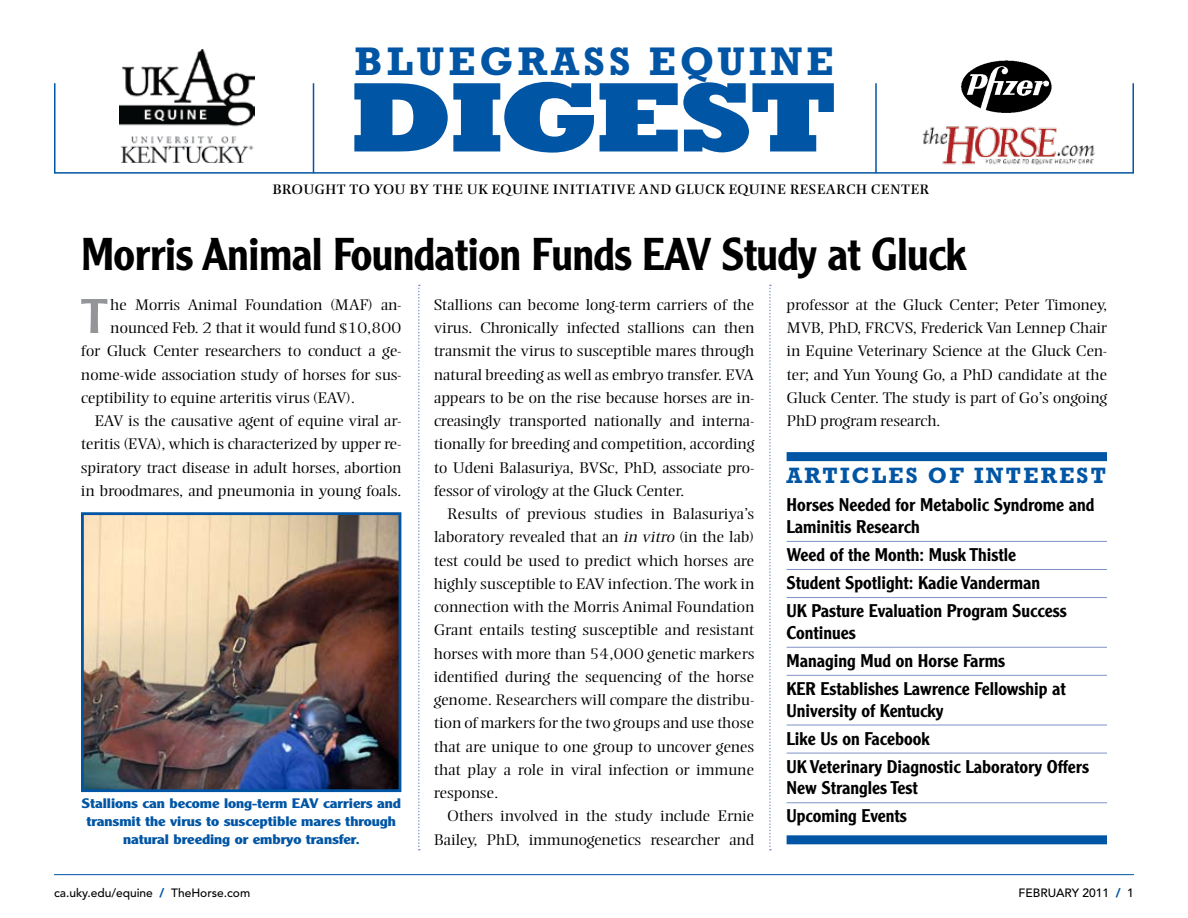
<style>
.page{position:relative;width:1188px;height:918px;background:#fff}
.page>*{position:absolute;margin:0;border:0;box-sizing:border-box;transform-origin:0 0}
.t1{font:800 100.5px "Rockwell Std";letter-spacing:-.05em;color:#0055a4;scale:1.2 1}
.t2{font:47.55px "Clearface Gothic LT Std";color:#939598;scale:1.2 1}
.t3{font:500 45px "Clearface Gothic LT Std";letter-spacing:-.015em;color:#000}
.t4{font:700 40.5px "Rockwell Std";letter-spacing:.1em;color:#0055a4}
.t5{font:700 22.5px "Rockwell Std";letter-spacing:.1em;color:#0055a4}
.t6{font:500 18px/28px "Clearface Gothic LT Std";color:#000}
.t7{font:300 15px/23.2px "Ellington MT Std";letter-spacing:-.005em;color:#000;text-align:justify;scale:1.2 1}
.t8{font:700 13.5px/18px "Clearface Gothic LT Std";letter-spacing:-.005em;color:#0055a4;text-align:center;scale:1.2 1}
.t9{font:13.5px "Ellington MT Std";letter-spacing:.02em;color:#000;scale:1.2 1}
.t10{font:500 12px "Avenir LT Std";color:#000}
.s1{font-style:italic}
.s2{font-weight:900;color:#0055a4}
</style>
<div class="page">
<hr style="left:54px;top:874px;width:1080px;height:1px;background:#0055a4">
<hr style="left:54px;top:172px;width:1080px;height:2px;background:#0055a4">
<hr style="left:54px;top:83px;width:2px;height:90px;background:#0055a4">
<hr style="left:313px;top:83px;width:1px;height:90px;background:#0055a4">
<hr style="left:875px;top:83px;width:2px;height:90px;background:#0055a4">
<hr style="left:1132px;top:83px;width:2px;height:90px;background:#0055a4">
<img style="left:922px;top:126px;width:173px;height:39px">
<img style="left:961px;top:60px;width:91px;height:53px">
<img style="left:119px;top:49px;width:136px;height:114px">
<svg style="left:418px;top:285px;width:2px;height:565px"></svg>
<svg style="left:769px;top:285px;width:2px;height:565px"></svg>
<div style="left:787px;top:452px;width:320px;height:9px;background:#0055a4"></div>
<hr style="left:787px;top:541px;width:320px;height:1px;background:#8093c8">
<hr style="left:787px;top:569px;width:320px;height:1px;background:#8093c8">
<hr style="left:787px;top:597px;width:320px;height:1px;background:#8093c8">
<hr style="left:787px;top:647px;width:320px;height:1px;background:#8093c8">
<hr style="left:787px;top:675px;width:320px;height:1px;background:#8093c8">
<hr style="left:787px;top:725px;width:320px;height:1px;background:#8093c8">
<hr style="left:787px;top:753px;width:320px;height:1px;background:#8093c8">
<hr style="left:787px;top:802px;width:320px;height:1px;background:#8093c8">
<div style="left:787px;top:835px;width:320px;height:9px;background:#0055a4"></div>
<img style="left:85px;top:516px;width:312px;height:272px">
<div style="left:81px;top:512px;width:320px;height:280px;border:3px solid #0055a4"></div>
<h3 class="t4" style="left:354px;top:37px;width:481px">BLUEGRASS EQUINE</h3>
<h1 class="t1" style="left:350px;top:55px;width:409px">DIGEST</h1>
<p class="t9" style="left:273px;top:181px;width:549px">BROUGHT TO YOU BY THE UK EQUINE INITIATIVE AND GLUCK EQUINE RESEARCH CENTER</p>
<h3 class="t3" style="left:81px;top:226px;width:887px">Morris Animal Foundation Funds EAV Study at Gluck</h3>
<h2 class="t2" style="left:81px;top:286px;width:24px">T</h2>
<p class="t7" style="left:110px;top:293px;width:244px">he Morris Animal Foundation (MAF) an-</p>
<p class="t7" style="left:110px;top:316px;width:244px">nounced Feb. 2 that it would fund $10,800</p>
<p class="t7" style="left:81px;top:340px;width:269px">for Gluck Center researchers to conduct a ge-</p>
<p class="t7" style="left:81px;top:363px;width:269px">nome-wide association study of horses for sus-</p>
<p class="t7" style="left:81px;top:386px;width:230px">ceptibility to equine arteritis virus (EAV).</p>
<p class="t7" style="left:94px;top:409px;width:257px">EAV is the causative agent of equine viral ar-</p>
<p class="t7" style="left:81px;top:433px;width:268px">teritis (EVA), which is characterized by upper re-</p>
<p class="t7" style="left:81px;top:456px;width:268px">spiratory tract disease in adult horses, abortion</p>
<p class="t7" style="left:81px;top:479px;width:268px">in broodmares, and pneumonia in young foals.</p>
<p class="t8" style="left:81px;top:794px;width:268px">Stallions can become long-term EAV carriers and transmit the virus to susceptible mares through natural breeding or embryo transfer.</p>
<p class="t7" style="left:434px;top:293px;width:269px">Stallions can become long-term carriers of the virus. Chronically infected stallions can then transmit the virus to susceptible mares through natural breeding as well as embryo transfer. EVA appears to be on the rise because horses are in&shy;creasingly transported nationally and interna&shy;tionally for breeding and competition, according to Udeni Balasuriya, BVSc, PhD, associate pro&shy;fessor of virology at the Gluck Center.</p>
<p class="t7" style="left:434px;top:502px;width:269px;text-indent:14px">Results of previous studies in Balasuriya’s laboratory revealed that an <span class="s1">in vitro</span> (in the lab) test could be used to predict which horses are highly susceptible to EAV infection. The work in connection with the Morris Animal Foundation Grant entails testing susceptible and resistant horses with more than 54,000 genetic markers identified during the sequencing of the horse genome. Researchers will compare the distribu&shy;tion of markers for the two groups and use those that are unique to one group to uncover genes that play a role in viral infection or immune response.</p>
<p class="t7" style="left:434px;top:805px;width:268px;text-align:right">Others involved in the study include Ernie<br>Bailey, PhD, immunogenetics researcher and</p>
<p class="t7" style="left:787px;top:293px;width:269px">professor at the Gluck Center; Peter Timoney, MVB, PhD, FRCVS, Frederick Van Lennep Chair in Equine Veterinary Science at the Gluck Cen&shy;ter; and Yun Young Go, a PhD candidate at the Gluck Center. The study is part of Go’s ongoing PhD program research.</p>
<h3 class="t5" style="left:787px;top:462px;width:321px">ARTICLES OF INTEREST</h3>
<p class="t6" style="left:787px;top:494px;width:309px;line-height:21.6px">Horses Needed for Metabolic Syndrome and<br>Laminitis Research</p>
<p class="t6" style="left:787px;top:540px;width:282px">Weed of the Month: Musk Thistle<br>Student Spotlight: Kadie Vanderman<br>UK Pasture Evaluation Program Success</p>
<p class="t6" style="left:787px;top:618px;width:281px">Continues<br>Managing Mud on Horse Farms<br>KER Establishes Lawrence Fellowship at</p>
<p class="t6" style="left:787px;top:696px;width:304px">University of Kentucky<br>Like Us on Facebook<br>UK Veterinary Diagnostic Laboratory Offers</p>
<p class="t6" style="left:787px;top:774px;width:133px">New Strangles Test<br>Upcoming Events</p>
<p class="t10" style="left:54px;top:886px;width:198px">ca.uky.edu/equine <span class="s2">/</span> TheHorse.com</p>
<p class="t10" style="left:1019px;top:886px;width:117px">FEBRUARY 2011 <span class="s2">/</span> 1</p>
</div>
